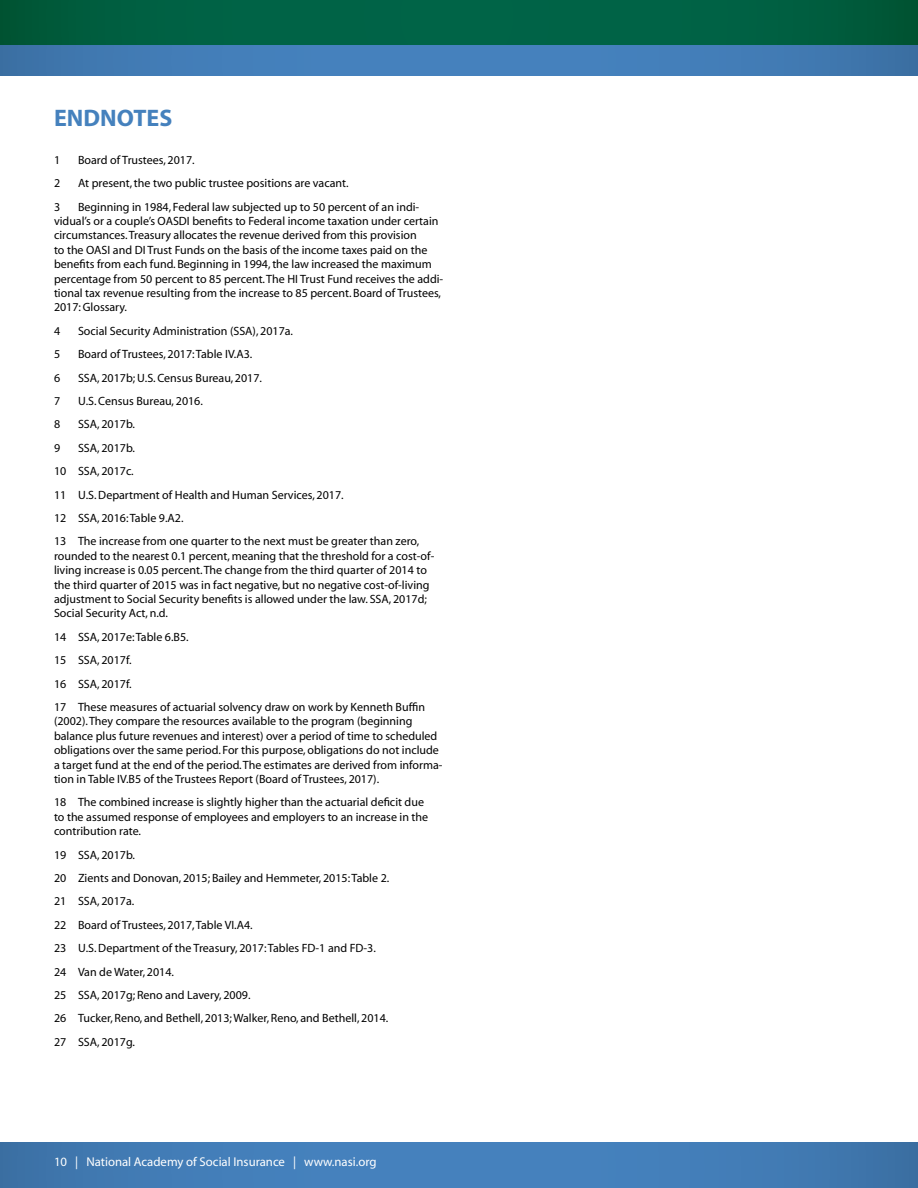
<style>
.page{position:relative;width:918px;height:1188px;background:#fff}
.page>*{position:absolute;margin:0;border:0;box-sizing:border-box;transform-origin:0 0}
.t1{font:700 24px "Myriad";color:#4581bd}
.t2{font:12.75px "Myriad";color:#fff}
.t3{font:12px/14.4px "Myriad";color:#000}
</style>
<div class="page">
<svg style="left:0;top:1143px;width:918px;height:45px;background:#427cb6"></svg>
<svg style="left:0;top:45px;width:918px;height:30px;background:#427cb6"></svg>
<svg style="left:0;top:0;width:918px;height:45px;background:#005f42"></svg>
<h1 class="t1" style="left:54px;top:106px;width:106px">ENDNOTES</h1>
<p class="t3" style="left:54px;top:153px;width:8px">1</p>
<p class="t3" style="left:78px;top:153px;width:118px">Board of Trustees, 2017.</p>
<p class="t3" style="left:54px;top:177px;width:8px">2</p>
<p class="t3" style="left:78px;top:177px;width:272px">At present, the two public trustee positions are vacant.</p>
<p class="t3" style="left:54px;top:200px;width:8px">3</p>
<p class="t3" style="left:54px;top:200px;width:391px;text-indent:24px">Beginning in 1984, Federal law subjected up to 50 percent of an indi&shy;vidual’s or a couple’s OASDI benefits to Federal income taxation under certain circumstances. Treasury allocates the revenue derived from this provision<br>to the OASI and DI Trust Funds on the basis of the income taxes paid on the benefits from each fund. Beginning in 1994, the law increased the maximum percentage from 50 percent to 85 percent. The HI Trust Fund receives the addi&shy;tional tax revenue resulting from the increase to 85 percent. Board of Trustees, 2017: Glossary.</p>
<p class="t3" style="left:54px;top:324px;width:8px">4</p>
<p class="t3" style="left:78px;top:324px;width:217px">Social Security Administration (SSA), 2017a.</p>
<p class="t3" style="left:54px;top:348px;width:8px">5</p>
<p class="t3" style="left:78px;top:348px;width:176px">Board of Trustees, 2017: Table IV.A3.</p>
<p class="t3" style="left:54px;top:371px;width:8px">6</p>
<p class="t3" style="left:78px;top:371px;width:186px">SSA, 2017b; U.S. Census Bureau, 2017.</p>
<p class="t3" style="left:54px;top:394px;width:8px">7</p>
<p class="t3" style="left:78px;top:394px;width:126px">U.S. Census Bureau, 2016.</p>
<p class="t3" style="left:54px;top:418px;width:8px">8</p>
<p class="t3" style="left:78px;top:418px;width:58px">SSA, 2017b.</p>
<p class="t3" style="left:54px;top:441px;width:8px">9</p>
<p class="t3" style="left:54px;top:437px;width:367px;line-height:23.4px;text-indent:24px">SSA, 2017b.<br>10 SSA, 2017c.<br>11 U.S. Department of Health and Human Services, 2017.<br>12 SSA, 2016: Table 9.A2.<br>13 The increase from one quarter to the next must be greater than zero,</p>
<p class="t3" style="left:54px;top:549px;width:382px">rounded to the nearest 0.1 percent, meaning that the threshold for a cost-of&shy;living increase is 0.05 percent. The change from the third quarter of 2014 to the third quarter of 2015 was in fact negative, but no negative cost-of-living adjustment to Social Security benefits is allowed under the law. SSA, 2017d; Social Security Act, n.d.</p>
<p class="t3" style="left:54px;top:626px;width:373px;line-height:23.4px">14 SSA, 2017e: Table 6.B5.<br>15 SSA, 2017f.<br>16 SSA, 2017f.<br>17 These measures of actuarial solvency draw on work by Kenneth Buffin</p>
<p class="t3" style="left:54px;top:715px;width:390px">(2002). They compare the resources available to the program (beginning balance plus future revenues and interest) over a period of time to scheduled obligations over the same period. For this purpose, obligations do not include a target fund at the end of the period. The estimates are derived from informa&shy;tion in Table IV.B5 of the Trustees Report (Board of Trustees, 2017).</p>
<p class="t3" style="left:54px;top:796px;width:376px">18 The combined increase is slightly higher than the actuarial deficit due to the assumed response of employees and employers to an increase in the contribution rate.</p>
<p class="t3" style="left:54px;top:843px;width:337px;line-height:23.4px">19 SSA, 2017b.<br>20 Zients and Donovan, 2015; Bailey and Hemmeter, 2015: Table 2.<br>21 SSA, 2017a.<br>22 Board of Trustees, 2017, Table VI.A4.<br>23 U.S. Department of the Treasury, 2017: Tables FD-1 and FD-3.<br>24 Van de Water, 2014.<br>25 SSA, 2017g; Reno and Lavery, 2009.<br>26 Tucker, Reno, and Bethell, 2013; Walker, Reno, and Bethell, 2014.<br>27 SSA, 2017g.</p>
<p class="t2" style="left:54px;top:1156px;width:324px">10 | National Academy of Social Insurance | www.nasi.org</p>
</div>
